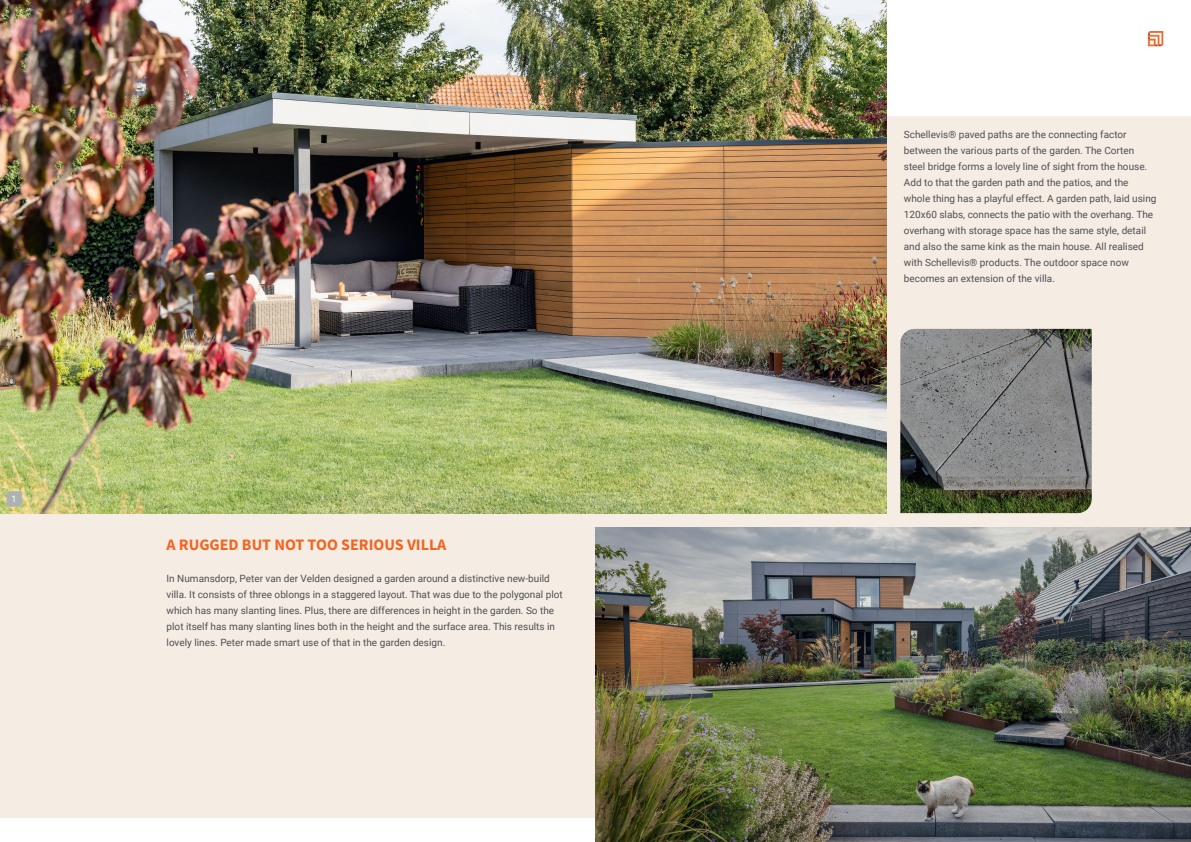
<style>
.page{position:relative;width:1191px;height:842px;background:#fff}
.page>*{position:absolute;margin:0;border:0;box-sizing:border-box;transform-origin:0 0}
.t1{font:700 16px "Source Sans Pro";color:#f36421}
.t2{font:10px/16px "Roboto";color:#4d4e55}
.t3{font:9px "Roboto";color:#fff}
</style>
<div class="page">
<div style="left:0;top:116px;width:1191px;height:702px;background:#f5ede3"></div>
<img style="left:1147px;top:31px;width:17px;height:16px">
<img style="left:0;top:0;width:886px;height:513px">
<img style="left:595px;top:527px;width:596px;height:315px">
<img style="left:900px;top:329px;width:191px;height:184px">
<svg style="left:6px;top:491px;width:16px;height:16px"></svg>
<p class="t3" style="left:12px;top:493px;width:7px">1</p>
<h1 class="t1" style="left:167px;top:533px;width:281px">A RUGGED BUT NOT TOO SERIOUS VILLA</h1>
<p class="t2" style="left:167px;top:570px;width:398px">In Numansdorp, Peter van der Velden designed a garden around a distinctive new-build villa. It consists of three oblongs in a staggered layout. That was due to the polygonal plot which has many slanting lines. Plus, there are differences in height in the garden. So the plot itself has many slanting lines both in the height and the surface area. This results in lovely lines. Peter made smart use of that in the garden design.</p>
<p class="t2" style="left:904px;top:126px;width:254px">Schellevis® paved paths are the connecting factor between the various parts of the garden. The Corten steel bridge forms a lovely line of sight from the house.<br>Add to that the garden path and the patios, and the whole thing has a playful effect. A garden path, laid using 120x60 slabs, connects the patio with the overhang. The overhang with storage space has the same style, detail and also the same kink as the main house. All realised with Schellevis® products. The outdoor space now becomes an extension of the villa.</p>
</div>
